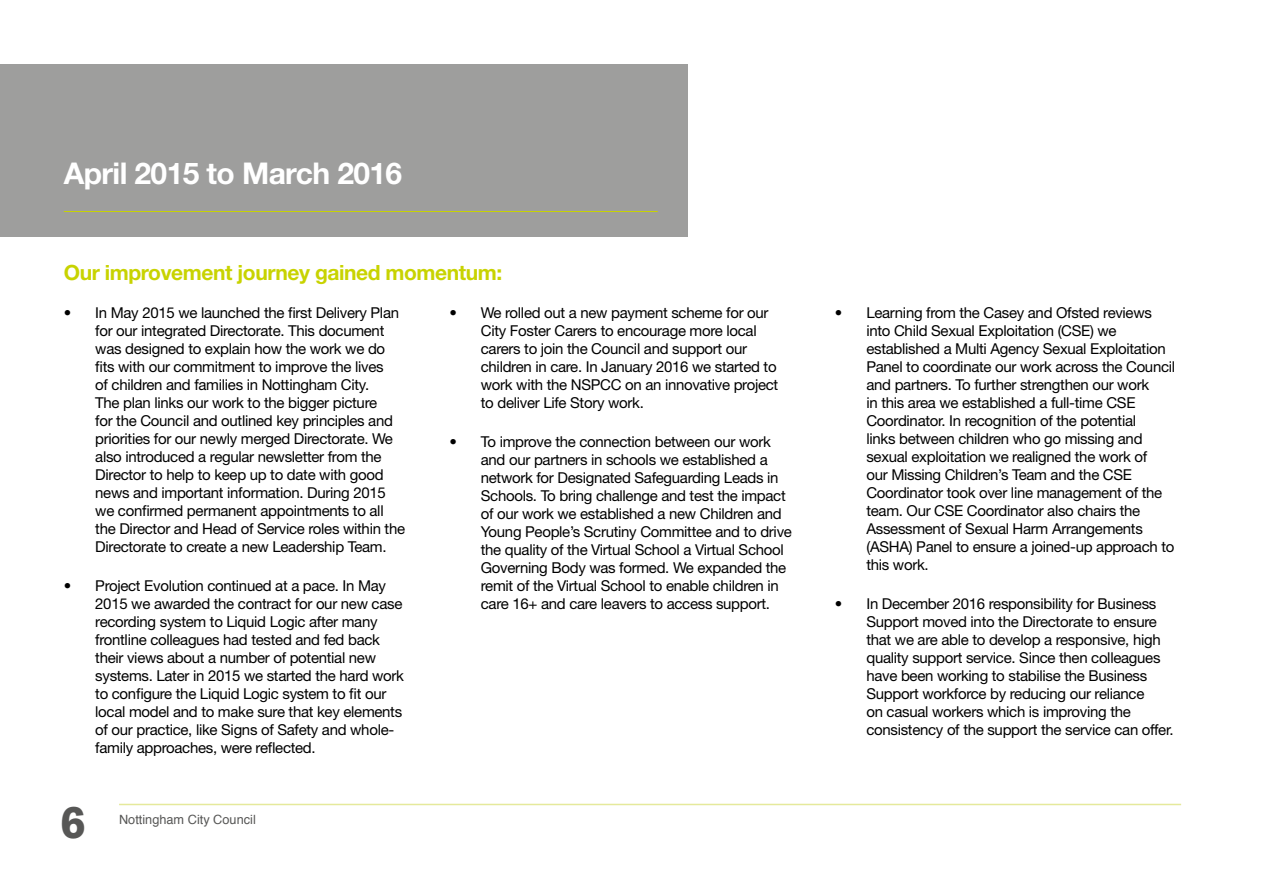
<style>
.page{position:relative;width:1263px;height:893px;background:#fff}
.page>*{position:absolute;margin:0;border:0;box-sizing:border-box;transform-origin:0 0}
.t1{font:900 45px "Akzidenz Grotesk";color:#575756}
.t2{font:700 30px "Helvetica Neue";letter-spacing:-.02em;color:#fff}
.t3{font:700 21px "Helvetica Neue";letter-spacing:-.02em;color:#c8d300}
.t4{font:15px/18px "Helvetica Neue";letter-spacing:-.02em;color:#000}
.t5{font:12.75px "Helvetica";color:#575756}
</style>
<div class="page">
<hr style="left:119px;top:804px;width:1062px;height:1px;background:#e5e99b">
<div style="left:0;top:64px;width:687px;height:172px;background:#9e9e9d"></div>
<hr style="left:64px;top:211px;width:594px;height:1px;background:#c8d300">
<h2 class="t2" style="left:64px;top:155px;width:340px">April 2015 to March 2016</h2>
<h3 class="t3" style="left:64px;top:260px;width:440px">Our improvement journey gained momentum:</h3>
<p class="t4" style="left:95px;top:303px;width:311px;text-indent:-32px">• In May 2015 we launched the first Delivery Plan for our integrated Directorate. This document was designed to explain how the work we do fits with our commitment to improve the lives<br>of children and families in Nottingham City.<br>The plan links our work to the bigger picture<br>for the Council and outlined key principles and priorities for our newly merged Directorate. We also introduced a regular newsletter from the Director to help to keep up to date with good news and important information. During 2015 we confirmed permanent appointments to all the Director and Head of Service roles within the Directorate to create a new Leadership Team.</p>
<p class="t4" style="left:95px;top:577px;width:310px;text-indent:-32px">• Project Evolution continued at a pace. In May 2015 we awarded the contract for our new case recording system to Liquid Logic after many frontline colleagues had tested and fed back their views about a number of potential new systems. Later in 2015 we started the hard work to configure the Liquid Logic system to fit our local model and to make sure that key elements of our practice, like Signs of Safety and whole&shy;family approaches, were reflected.</p>
<h1 class="t1" style="left:61px;top:795px;width:27px">6</h1>
<p class="t5" style="left:119px;top:810px;width:138px">Nottingham City Council</p>
<p class="t4" style="left:481px;top:303px;width:299px;text-indent:-32px">• We rolled out a new payment scheme for our City Foster Carers to encourage more local carers to join the Council and support our children in care. In January 2016 we started to work with the NSPCC on an innovative project to deliver Life Story work.</p>
<p class="t4" style="left:481px;top:433px;width:313px;text-indent:-32px">• To improve the connection between our work and our partners in schools we established a network for Designated Safeguarding Leads in Schools. To bring challenge and test the impact of our work we established a new Children and Young People’s Scrutiny Committee and to drive the quality of the Virtual School a Virtual School Governing Body was formed. We expanded the remit of the Virtual School to enable children in care 16+ and care leavers to access support.</p>
<p class="t4" style="left:866px;top:303px;width:310px;text-indent:-32px">• Learning from the Casey and Ofsted reviews into Child Sexual Exploitation (CSE) we established a Multi Agency Sexual Exploitation Panel to coordinate our work across the Council and partners. To further strengthen our work<br>in this area we established a full-time CSE Coordinator. In recognition of the potential<br>links between children who go missing and sexual exploitation we realigned the work of<br>our Missing Children’s Team and the CSE Coordinator took over line management of the team. Our CSE Coordinator also chairs the Assessment of Sexual Harm Arrangements (ASHA) Panel to ensure a joined-up approach to this work.</p>
<p class="t4" style="left:866px;top:595px;width:309px;text-indent:-32px">• In December 2016 responsibility for Business Support moved into the Directorate to ensure that we are able to develop a responsive, high quality support service. Since then colleagues have been working to stabilise the Business Support workforce by reducing our reliance<br>on casual workers which is improving the consistency of the support the service can offer.</p>
</div>
